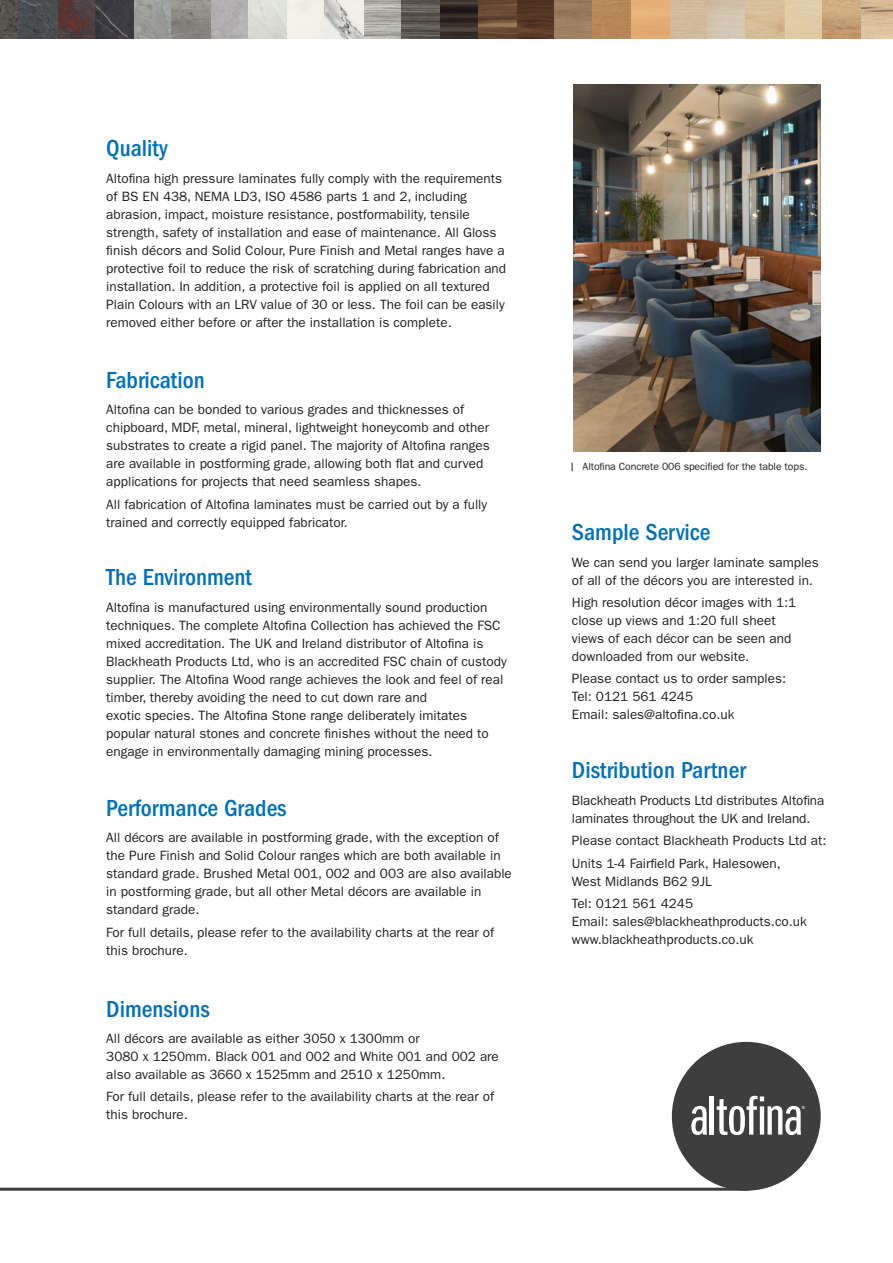
<style>
.page{position:relative;width:893px;height:1263px;background:#fff}
.page>*{position:absolute;margin:0;border:0;box-sizing:border-box;transform-origin:0 0}
.Altonfina_Body_Copy{font:500 condensed 24px "ITC Franklin Gothic Std";color:#006fba}
.Altonfina_Body_Copy-2{font:13.5px/18px "ITC Franklin Gothic Std";color:#231f20}
.Altonfina_Body_Copy-3{font:10.5px "ITC Franklin Gothic Std";letter-spacing:-.01em;color:#231f20}
</style>
<div class="page">
<div style="left:672px;top:1042px;width:149px;height:149px;background:#3e3e3f;border-radius:50%"></div>
<svg style="left:691px;top:1106px;width:16px;height:29px"></svg>
<hr style="left:710px;top:1096px;width:4px;height:38px;background:#fff">
<svg style="left:717px;top:1096px;width:87px;height:39px"></svg>
<hr style="left:0;top:1188px;width:748px;height:3px;background:#3e3e3f">
<img style="left:573px;top:84px;width:248px;height:368px">
<img style="left:0;top:0;width:893px;height:38px">
<p class="Altonfina_Body_Copy" style="left:106px;top:135px;width:63px">Quality</p>
<p class="Altonfina_Body_Copy-2" style="left:106px;top:169px;width:401px">Altofina high pressure laminates fully comply with the requirements of BS EN 438, NEMA LD3, ISO 4586 parts 1 and 2, including abrasion, impact, moisture resistance, postformability, tensile strength, safety of installation and ease of maintenance. All Gloss finish décors and Solid Colour, Pure Finish and Metal ranges have a protective foil to reduce the risk of scratching during fabrication and installation. In addition, a protective foil is applied on all textured Plain Colours with an LRV value of 30 or less. The foil can be easily removed either before or after the installation is complete.</p>
<p class="Altonfina_Body_Copy" style="left:106px;top:366px;width:100px">Fabrication</p>
<p class="Altonfina_Body_Copy-2" style="left:106px;top:401px;width:385px">Altofina can be bonded to various grades and thicknesses of chipboard, MDF, metal, mineral, lightweight honeycomb and other substrates to create a rigid panel. The majority of Altofina ranges are available in postforming grade, allowing both flat and curved applications for projects that need seamless shapes.</p>
<p class="Altonfina_Body_Copy-2" style="left:106px;top:495px;width:382px">All fabrication of Altofina laminates must be carried out by a fully trained and correctly equipped fabricator.</p>
<p class="Altonfina_Body_Copy" style="left:106px;top:564px;width:147px">The Environment</p>
<p class="Altonfina_Body_Copy-2" style="left:106px;top:598px;width:402px">Altofina is manufactured using environmentally sound production techniques. The complete Altofina Collection has achieved the FSC mixed accreditation. The UK and Ireland distributor of Altofina is Blackheath Products Ltd, who is an accredited FSC chain of custody supplier. The Altofina Wood range achieves the look and feel of real timber, thereby avoiding the need to cut down rare and<br>exotic species. The Altofina Stone range deliberately imitates popular natural stones and concrete finishes without the need to engage in environmentally damaging mining processes.</p>
<p class="Altonfina_Body_Copy" style="left:106px;top:794px;width:182px">Performance Grades</p>
<p class="Altonfina_Body_Copy-2" style="left:106px;top:829px;width:407px">All décors are available in postforming grade, with the exception of the Pure Finish and Solid Colour ranges which are both available in standard grade. Brushed Metal 001, 002 and 003 are also available in postforming grade, but all other Metal décors are available in standard grade.</p>
<p class="Altonfina_Body_Copy-2" style="left:106px;top:923px;width:389px">For full details, please refer to the availability charts at the rear of this brochure.</p>
<p class="Altonfina_Body_Copy" style="left:106px;top:995px;width:105px">Dimensions</p>
<p class="Altonfina_Body_Copy-2" style="left:106px;top:1029px;width:394px">All décors are available as either 3050 x 1300mm or<br>3080 x 1250mm. Black 001 and 002 and White 001 and 002 are also available as 3660 x 1525mm and 2510 x 1250mm.</p>
<p class="Altonfina_Body_Copy-2" style="left:106px;top:1088px;width:389px">For full details, please refer to the availability charts at the rear of this brochure.</p>
<p class="Altonfina_Body_Copy-3" style="left:583px;top:461px;width:226px">Altofina Concrete 006 specified for the table tops.</p>
<p class="Altonfina_Body_Copy" style="left:572px;top:519px;width:140px">Sample Service</p>
<p class="Altonfina_Body_Copy-2" style="left:572px;top:553px;width:248px">We can send you larger laminate samples of all of the décors you are interested in.</p>
<p class="Altonfina_Body_Copy-2" style="left:572px;top:594px;width:226px">High resolution décor images with 1:1 close up views and 1:20 full sheet views of each décor can be seen and downloaded from our website.</p>
<p class="Altonfina_Body_Copy-2" style="left:572px;top:670px;width:216px">Please contact us to order samples:<br>Tel: 0121 561 4245<br>Email: sales@altofina.co.uk</p>
<p class="Altonfina_Body_Copy" style="left:572px;top:757px;width:175px">Distribution Partner</p>
<p class="Altonfina_Body_Copy-2" style="left:572px;top:791px;width:254px">Blackheath Products Ltd distributes Altofina laminates throughout the UK and Ireland.</p>
<p class="Altonfina_Body_Copy-2" style="left:572px;top:832px;width:256px">Please contact Blackheath Products Ltd at:</p>
<p class="Altonfina_Body_Copy-2" style="left:572px;top:854px;width:210px">Units 1-4 Fairfield Park, Halesowen,<br>West Midlands B62 9JL</p>
<p class="Altonfina_Body_Copy-2" style="left:572px;top:894px;width:236px">Tel: 0121 561 4245<br>Email: sales@blackheathproducts.co.uk www.blackheathproducts.co.uk</p>
</div>
